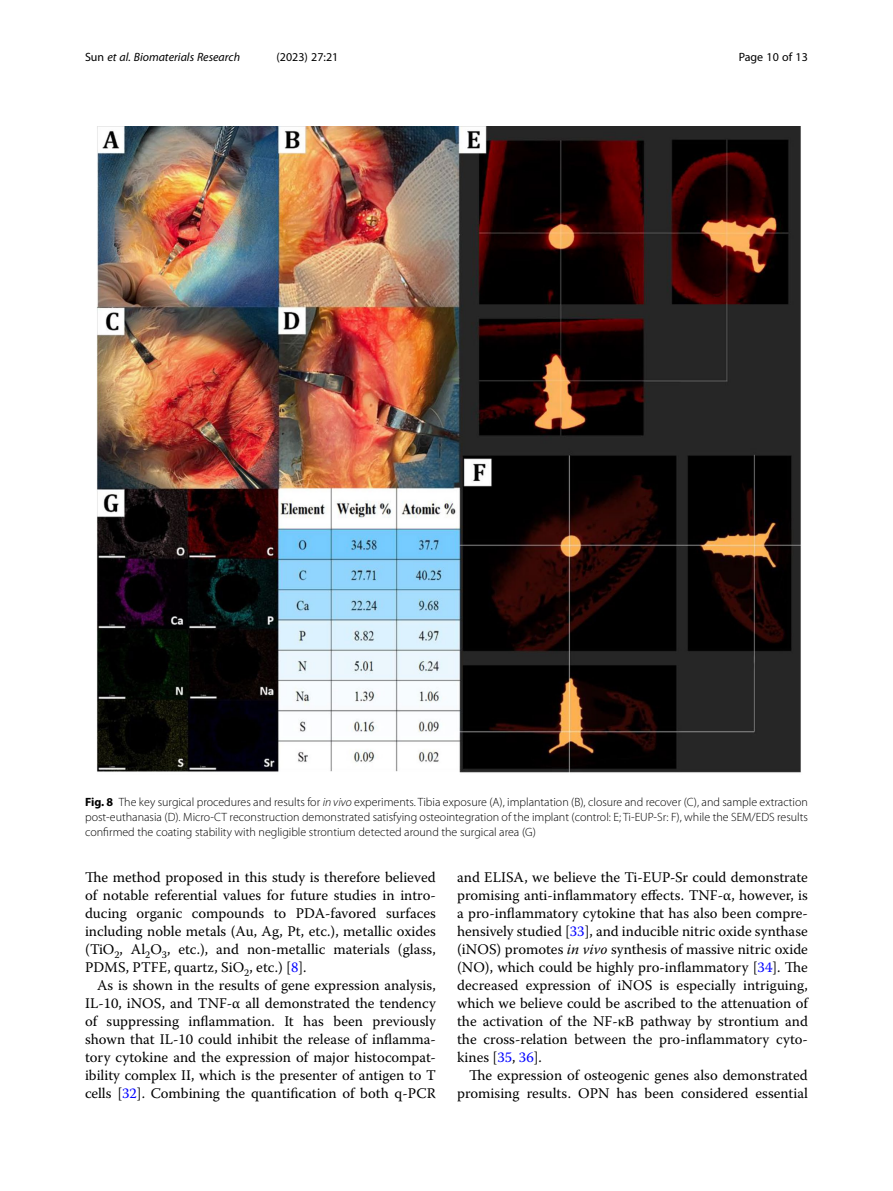
<style>
.page{position:relative;width:893px;height:1191px;background:#fff}
.page>*{position:absolute;margin:0;border:0;box-sizing:border-box;transform-origin:0 0}
.Body_Text_Indent{font:14.7px/18px "Warnock Pro";color:#000;text-align:justify}
.Body_Text{font:14.7px/18px "Warnock Pro";color:#000;text-align:justify}
.Figure_Caption{font:300 12px/15px "Myriad Pro";color:#000;text-align:justify}
.t1{font:italic 12px "Myriad Pro";color:#000}
.t2{font:12px "Myriad Pro";color:#000}
.s1{font-style:normal}
.s2{font-weight:700}
.s3{font-style:italic}
.s4{color:#00f}
</style>
<div class="page">
<img style="left:97px;top:126px;width:704px;height:647px">
<p class="t1" style="left:85px;top:50px;width:157px"><span class="s1">Sun</span> et al. Biomaterials Research</p>
<p class="t2" style="left:277px;top:50px;width:63px">(2023) 27:21</p>
<p class="t2" style="left:739px;top:50px;width:71px">Page 10 of 13</p>
<p class="Figure_Caption" style="left:85px;top:794px;width:724px"><span class="s2">Fig. 8</span> The key surgical procedures and results for <span class="s3">in vivo</span> experiments. Tibia exposure (A), implantation (B), closure and recover (C), and sample extraction post-euthanasia (D). Micro-CT reconstruction demonstrated satisfying osteointegration of the implant (control: E; Ti-EUP-Sr: F), while the SEM/EDS results confirmed the coating stability with negligible strontium detected around the surgical area (G)</p>
<p class="Body_Text" style="left:85px;top:868px;width:352px">The method proposed in this study is therefore believed of notable referential values for future studies in intro&shy;ducing organic compounds to PDA-favored surfaces including noble metals (Au, Ag, Pt, etc.), metallic oxides (TiO<sub>2</sub>, Al<sub>2</sub>O<sub>3</sub>, etc.), and non-metallic materials (glass, PDMS, PTFE, quartz, SiO<sub>2</sub>, etc.) [<span class="s4">8</span>].</p>
<p class="Body_Text_Indent" style="left:85px;top:976px;width:352px;text-indent:12px">As is shown in the results of gene expression analysis, IL-10, iNOS, and TNF-α all demonstrated the tendency of suppressing inflammation. It has been previously shown that IL-10 could inhibit the release of inflamma&shy;tory cytokine and the expression of major histocompat&shy;ibility complex II, which is the presenter of antigen to T cells [<span class="s4">32</span>]. Combining the quantification of both q-PCR</p>
<p class="Body_Text_Indent" style="left:457px;top:868px;width:352px">and ELISA, we believe the Ti-EUP-Sr could demonstrate promising anti-inflammatory effects. TNF-α, however, is a pro-inflammatory cytokine that has also been compre&shy;hensively studied [<span class="s4">33</span>], and inducible nitric oxide synthase (iNOS) promotes <span class="s3">in vivo</span> synthesis of massive nitric oxide (NO), which could be highly pro-inflammatory [<span class="s4">34</span>]. The decreased expression of iNOS is especially intriguing, which we believe could be ascribed to the attenuation of the activation of the NF-κB pathway by strontium and the cross-relation between the pro-inflammatory cyto&shy;kines [<span class="s4">35</span>, <span class="s4">36</span>].</p>
<p class="Body_Text_Indent" style="left:457px;top:1066px;width:352px;text-align:right">The expression of osteogenic genes also demonstrated promising results. OPN has been considered essential</p>
</div>
